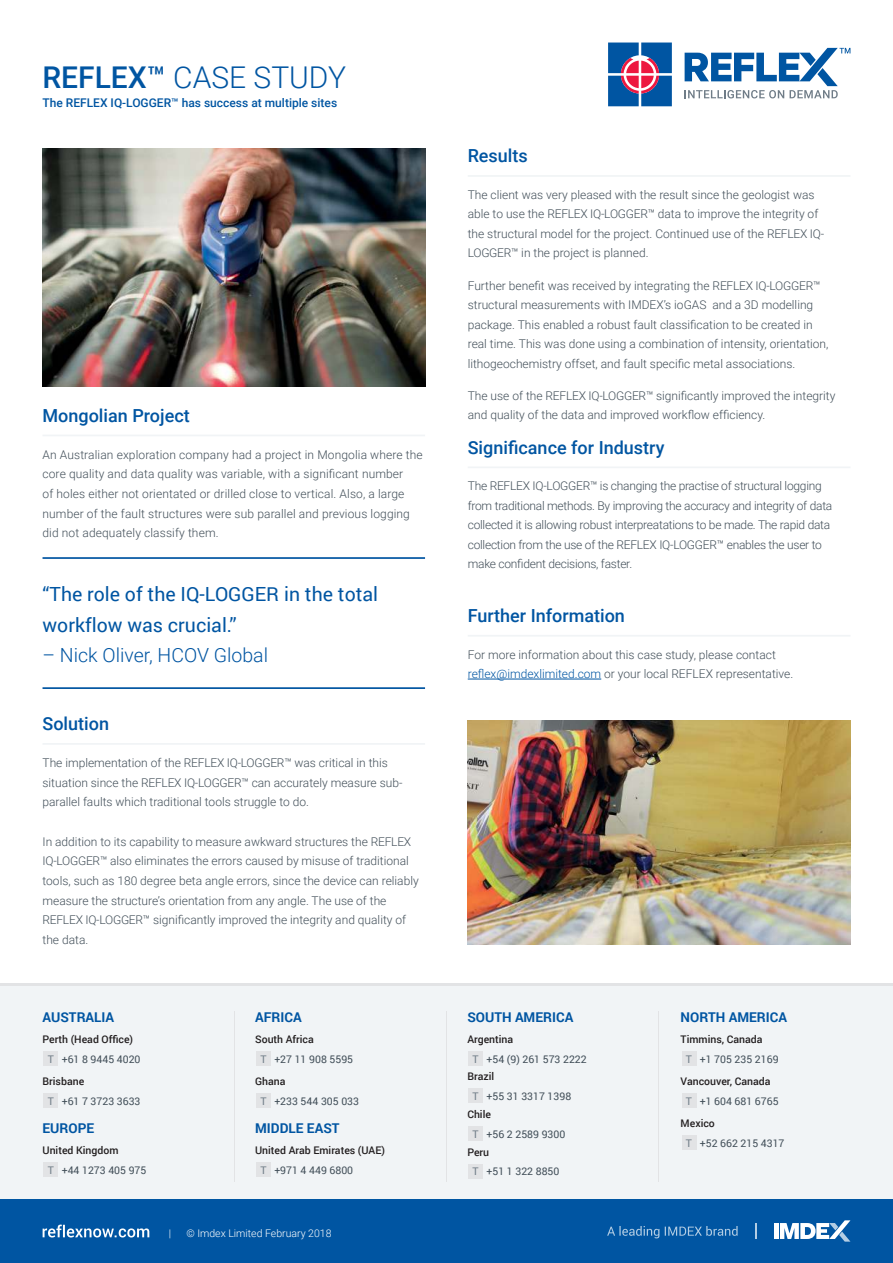
<style>
.page{position:relative;width:893px;height:1263px;background:#fff}
.page>*{position:absolute;margin:0;border:0;box-sizing:border-box;transform-origin:0 0}
.t1{font:300 30px "Roboto";color:#0055a2}
.t2{font:19.5px/30.2px "Roboto";color:#0055a2}
.t3{font:300 19.5px "Roboto";color:#0055a2}
.t4{font:500 18px "Roboto";color:#0055a2}
.t5{font:700 13.5px "Roboto";color:#0055a2}
.t6{font:300 12px/19.6px "Roboto";color:#424f59}
.t7{font:300 12px/19.5px "Roboto";letter-spacing:-.02em;color:#424f59}
.t8{font:500 12px "Roboto";color:#0055a2}
.t9{font:10.5px/19.5px "Roboto";color:#424f59}
.t10{font:500 10.5px/19.5px "Roboto";color:#221e1f}
.t11{font:300 10.5px "Roboto";color:#fff}
.s1{font-weight:500}
.s2{font-weight:400;color:#6f7c87}
.s3{font-weight:400;color:#424f59}
.s4{font-weight:500;color:#221e1f}
.s5{color:#6f7c87}
.s6{color:#0055a2}
</style>
<div class="page">
<hr style="left:0;top:984px;width:893px;height:3px;background:#e2e3e5">
<div style="left:0;top:986px;width:893px;height:213px;background:#f1f4f6"></div>
<div style="left:256px;top:1051px;width:15px;height:15px;background:#e2e3e5"></div>
<div style="left:256px;top:1093px;width:15px;height:15px;background:#e2e3e5"></div>
<div style="left:256px;top:1162px;width:15px;height:15px;background:#e2e3e5"></div>
<div style="left:682px;top:1051px;width:14px;height:15px;background:#e2e3e5"></div>
<div style="left:682px;top:1093px;width:14px;height:15px;background:#e2e3e5"></div>
<div style="left:682px;top:1135px;width:14px;height:15px;background:#e2e3e5"></div>
<div style="left:43px;top:1051px;width:15px;height:15px;background:#e2e3e5"></div>
<div style="left:43px;top:1093px;width:15px;height:15px;background:#e2e3e5"></div>
<div style="left:43px;top:1162px;width:15px;height:15px;background:#e2e3e5"></div>
<div style="left:468px;top:1051px;width:15px;height:15px;background:#e2e3e5"></div>
<div style="left:468px;top:1088px;width:15px;height:15px;background:#e2e3e5"></div>
<div style="left:468px;top:1126px;width:15px;height:15px;background:#e2e3e5"></div>
<div style="left:468px;top:1164px;width:15px;height:15px;background:#e2e3e5"></div>
<div style="left:0;top:1199px;width:893px;height:64px;background:#0055a2"></div>
<svg style="left:755px;top:1223px;width:1px;height:16px"></svg>
<svg style="left:607px;top:1226px;width:131px;height:12px"></svg>
<hr style="left:774px;top:1223px;width:4px;height:16px;background:#fff">
<svg style="left:780px;top:1220px;width:70px;height:21px"></svg>
<hr style="left:446px;top:1011px;width:1px;height:170px;background:#e2e3e5">
<hr style="left:234px;top:1011px;width:1px;height:170px;background:#e2e3e5">
<hr style="left:658px;top:1011px;width:1px;height:170px;background:#e2e3e5">
<svg style="left:43px;top:1224px;width:106px;height:13px"></svg>
<svg style="left:685px;top:48px;width:165px;height:50px"></svg>
<svg style="left:608px;top:43px;width:64px;height:63px;background:#4f639e"></svg>
<hr style="left:43px;top:435px;width:382px;height:1px;background:#f1f4f6">
<hr style="left:43px;top:557px;width:382px;height:2px;background:#0055a2">
<hr style="left:43px;top:687px;width:382px;height:2px;background:#0055a2">
<hr style="left:43px;top:743px;width:382px;height:2px;background:#f1f4f6">
<img style="left:468px;top:720px;width:382px;height:224px">
<img style="left:43px;top:149px;width:382px;height:238px">
<hr style="left:468px;top:175px;width:382px;height:2px;background:#f1f4f6">
<hr style="left:468px;top:466px;width:382px;height:2px;background:#f1f4f6">
<hr style="left:468px;top:635px;width:382px;height:2px;background:#f1f4f6">
<hr style="left:468px;top:679px;width:133px;height:1px;background:#0055a2">
<h1 class="t1" style="left:43px;top:66px;width:305px"><span class="s1">REFLEX™</span> CASE STUDY</h1>
<p class="t8" style="left:43px;top:98px;width:296px">The REFLEX IQ-LOGGER™ has success at multiple sites</p>
<h3 class="t4" style="left:43px;top:408px;width:149px">Mongolian Project</h3>
<p class="t6" style="left:43px;top:444px;width:382px">An Australian exploration company had a project in Mongolia where the core quality and data quality was variable, with a significant number<br>of holes either not orientated or drilled close to vertical. Also, a large number of the fault structures were sub parallel and previous logging did not adequately classify them.</p>
<h2 class="t2" style="left:43px;top:581px;width:337px">“The role of the IQ-LOGGER in the total workflow was crucial.”</h2>
<h2 class="t3" style="left:43px;top:647px;width:227px">– Nick Oliver, HCOV Global</h2>
<h3 class="t4" style="left:43px;top:717px;width:68px">Solution</h3>
<p class="t6" style="left:43px;top:754px;width:361px">The implementation of the REFLEX IQ-LOGGER™ was critical in this situation since the REFLEX IQ-LOGGER™ can accurately measure sub&shy;parallel faults which traditional tools struggle to do.</p>
<p class="t6" style="left:43px;top:832px;width:378px">In addition to its capability to measure awkward structures the REFLEX IQ-LOGGER™ also eliminates the errors caused by misuse of traditional tools, such as 180 degree beta angle errors, since the device can reliably measure the structure’s orientation from any angle. The use of the REFLEX IQ-LOGGER™ significantly improved the integrity and quality of the data.</p>
<p class="t5" style="left:43px;top:1009px;width:73px">AUSTRALIA</p>
<p class="t10" style="left:48px;top:1029px;width:94px;text-indent:-5px">Perth (Head Office)<br><span class="s2">T</span> <span class="s3">+61 8 9445 4020</span></p>
<p class="t9" style="left:48px;top:1072px;width:94px;text-indent:-5px"><span class="s4">Brisbane<br></span><span class="s5">T</span> +61 7 3723 3633</p>
<p class="t5" style="left:43px;top:1120px;width:53px">EUROPE</p>
<p class="t10" style="left:48px;top:1141px;width:100px;text-indent:-5px">United Kingdom<br><span class="s2">T</span> <span class="s3">+44 1273 405 975</span></p>
<p class="t5" style="left:255px;top:1009px;width:48px">AFRICA</p>
<p class="t9" style="left:260px;top:1030px;width:94px;text-indent:-5px"><span class="s4">South Africa<br></span><span class="s5">T</span> +27 11 908 5595</p>
<p class="t9" style="left:260px;top:1072px;width:100px;text-indent:-5px"><span class="s4">Ghana<br></span><span class="s5">T</span> +233 544 305 033</p>
<p class="t5" style="left:255px;top:1120px;width:86px">MIDDLE EAST</p>
<p class="t10" style="left:260px;top:1141px;width:126px;text-indent:-5px">United Arab Emirates (UAE)<br><span class="s2">T</span> <span class="s3">+971 4 449 6800</span></p>
<p class="t11" style="left:169px;top:1229px;width:4px">|</p>
<p class="t11" style="left:186px;top:1229px;width:147px">© Imdex Limited February 2018</p>
<h3 class="t4" style="left:468px;top:149px;width:62px">Results</h3>
<p class="t6" style="left:468px;top:186px;width:358px">The client was very pleased with the result since the geologist was able to use the REFLEX IQ-LOGGER™ data to improve the integrity of the structural model for the project. Continued use of the REFLEX IQ-LOGGER™ in the project is planned.</p>
<p class="t6" style="left:468px;top:275px;width:362px">Further benefit was received by integrating the REFLEX IQ-LOGGER™ structural measurements with IMDEX’s ioGAS and a 3D modelling package. This enabled a robust fault classification to be created in real time. This was done using a combination of intensity, orientation, lithogeochemistry offset, and fault specific metal associations.</p>
<p class="t6" style="left:468px;top:385px;width:369px">The use of the REFLEX IQ-LOGGER™ significantly improved the integrity and quality of the data and improved workflow efficiency.</p>
<h3 class="t4" style="left:468px;top:435px;width:198px">Significance for Industry</h3>
<p class="t7" style="left:468px;top:477px;width:366px">The REFLEX IQ-LOGGER™ is changing the practise of structural logging from traditional methods. By improving the accuracy and integrity of data collected it is allowing robust interpreatations to be made. The rapid data collection from the use of the REFLEX IQ-LOGGER™ enables the user to make confident decisions, faster.</p>
<h3 class="t4" style="left:468px;top:603px;width:159px">Further Information</h3>
<p class="t6" style="left:468px;top:646px;width:327px">For more information about this case study, please contact <span class="s6">reflex@imdexlimited.com</span> or your local REFLEX representative.</p>
<p class="t5" style="left:467px;top:1009px;width:108px">SOUTH AMERICA</p>
<p class="t9" style="left:473px;top:1030px;width:116px;text-indent:-5px"><span class="s4">Argentina<br></span><span class="s5">T</span> +54 (9) 261 573 2222</p>
<p class="t9" style="left:473px;top:1068px;width:100px;text-indent:-5px"><span class="s4">Brazil<br></span><span class="s5">T</span> +55 31 3317 1398</p>
<p class="t9" style="left:473px;top:1105px;width:94px;text-indent:-5px"><span class="s4">Chile<br></span><span class="s5">T</span> +56 2 2589 9300</p>
<p class="t9" style="left:473px;top:1143px;width:88px;text-indent:-5px"><span class="s4">Peru<br></span><span class="s5">T</span> +51 1 322 8850</p>
<p class="t5" style="left:681px;top:1009px;width:108px">NORTH AMERICA</p>
<p class="t10" style="left:686px;top:1030px;width:94px;text-indent:-5px">Timmins, Canada<br><span class="s2">T</span> <span class="s3">+1 705 235 2169</span></p>
<p class="t10" style="left:686px;top:1072px;width:94px;text-indent:-5px">Vancouver, Canada<br><span class="s2">T</span> <span class="s3">+1 604 681 6765</span></p>
<p class="t9" style="left:686px;top:1114px;width:100px;text-indent:-5px"><span class="s4">Mexico<br></span><span class="s5">T</span> +52 662 215 4317</p>
</div>
